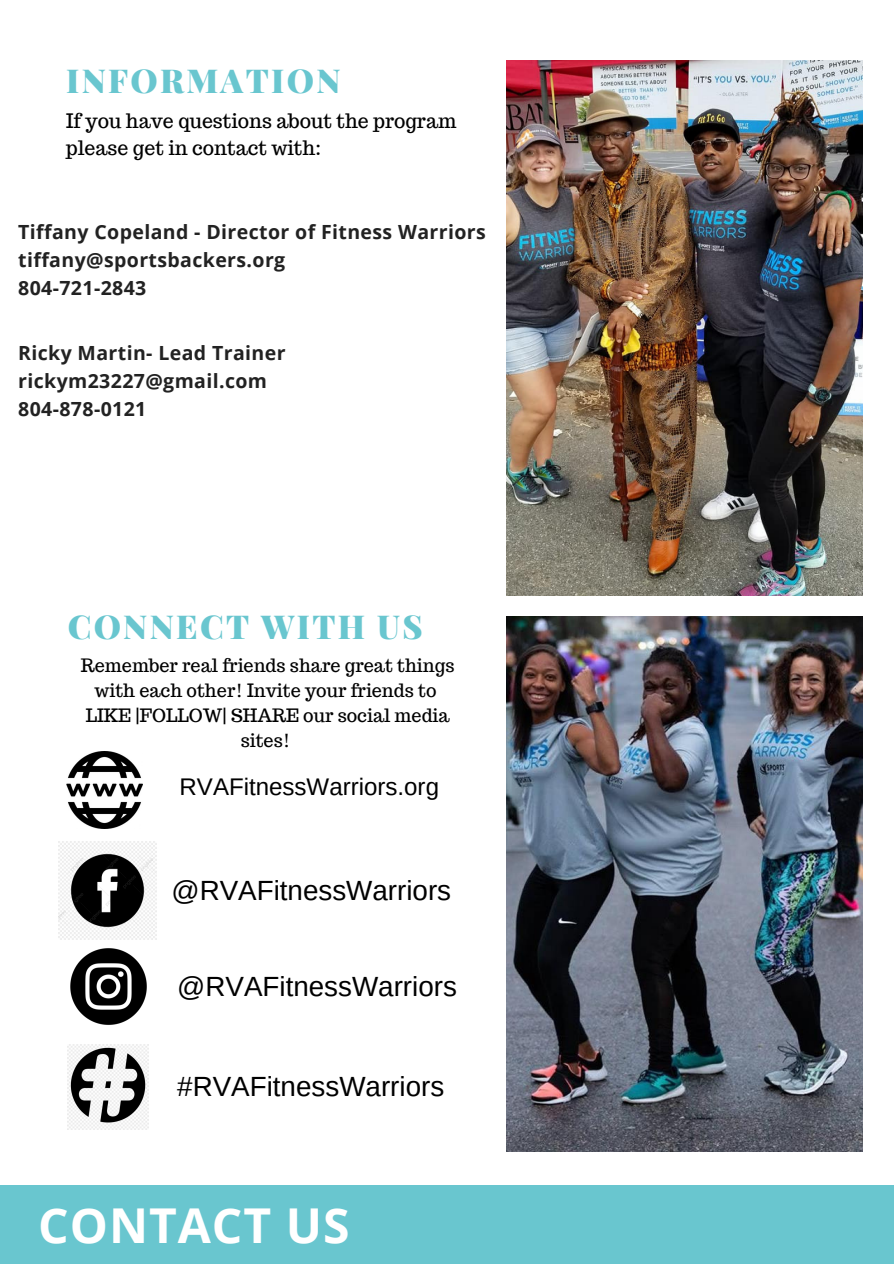
<style>
.page{position:relative;width:894px;height:1264px;background:#fff}
.page>*{position:absolute;margin:0;border:0;box-sizing:border-box;transform-origin:0 0}
.t1{font:700 48px "Open Sans";letter-spacing:.02em;color:#fff}
.t2{font:900 33px "Playfair Display";letter-spacing:.07em;color:#69c6cf}
.t3{font:27.75px "Arimo";color:#000}
.t4{font:24px "Arimo";color:#000}
.t5{font:700 19.5px "Open Sans";letter-spacing:.02em;color:#222}
.t6{font:19.5px/26.8px "Trocchi";color:#000}
.t7{font:18px/25.2px "Trocchi";color:#000;text-align:center}
</style>
<div class="page">
<img style="left:506px;top:60px;width:356px;height:535px">
<img style="left:506px;top:616px;width:356px;height:535px">
<div style="left:0;top:1184px;width:893px;height:79px;background:#69c6cf"></div>
<img style="left:58px;top:841px;width:98px;height:98px">
<img style="left:68px;top:1044px;width:81px;height:85px">
<img style="left:70px;top:948px;width:77px;height:77px">
<img style="left:66px;top:751px;width:77px;height:77px">
<p class="t2" style="left:66px;top:57px;width:276px">INFORMATION</p>
<p class="t6" style="left:66px;top:107px;width:392px">If you have questions about the program please get in contact with:</p>
<p class="t5" style="left:18px;top:218px;width:469px">Tiffany Copeland - Director of Fitness Warriors</p>
<p class="t5" style="left:18px;top:246px;width:268px">tiffany@sportsbackers.org</p>
<p class="t5" style="left:18px;top:274px;width:130px">804-721-2843</p>
<p class="t5" style="left:18px;top:339px;width:269px">Ricky Martin- Lead Trainer</p>
<p class="t5" style="left:18px;top:367px;width:250px">rickym23227@gmail.com</p>
<p class="t5" style="left:18px;top:395px;width:130px">804-878-0121</p>
<p class="t2" style="left:68px;top:603px;width:356px">CONNECT WITH US</p>
<p class="t7" style="left:81px;top:652px;width:375px">Remember real friends share great things with each other! Invite your friends to</p>
<p class="t7" style="left:86px;top:703px;width:365px">LIKE |FOLLOW| SHARE our social media sites!</p>
<p class="t4" style="left:179px;top:773px;width:261px">RVAFitnessWarriors.org</p>
<p class="t3" style="left:171px;top:874px;width:281px">@RVAFitnessWarriors</p>
<p class="t3" style="left:177px;top:970px;width:281px">@RVAFitnessWarriors</p>
<p class="t3" style="left:177px;top:1071px;width:268px">#RVAFitnessWarriors</p>
<p class="t1" style="left:38px;top:1191px;width:313px">CONTACT US</p>
</div>
